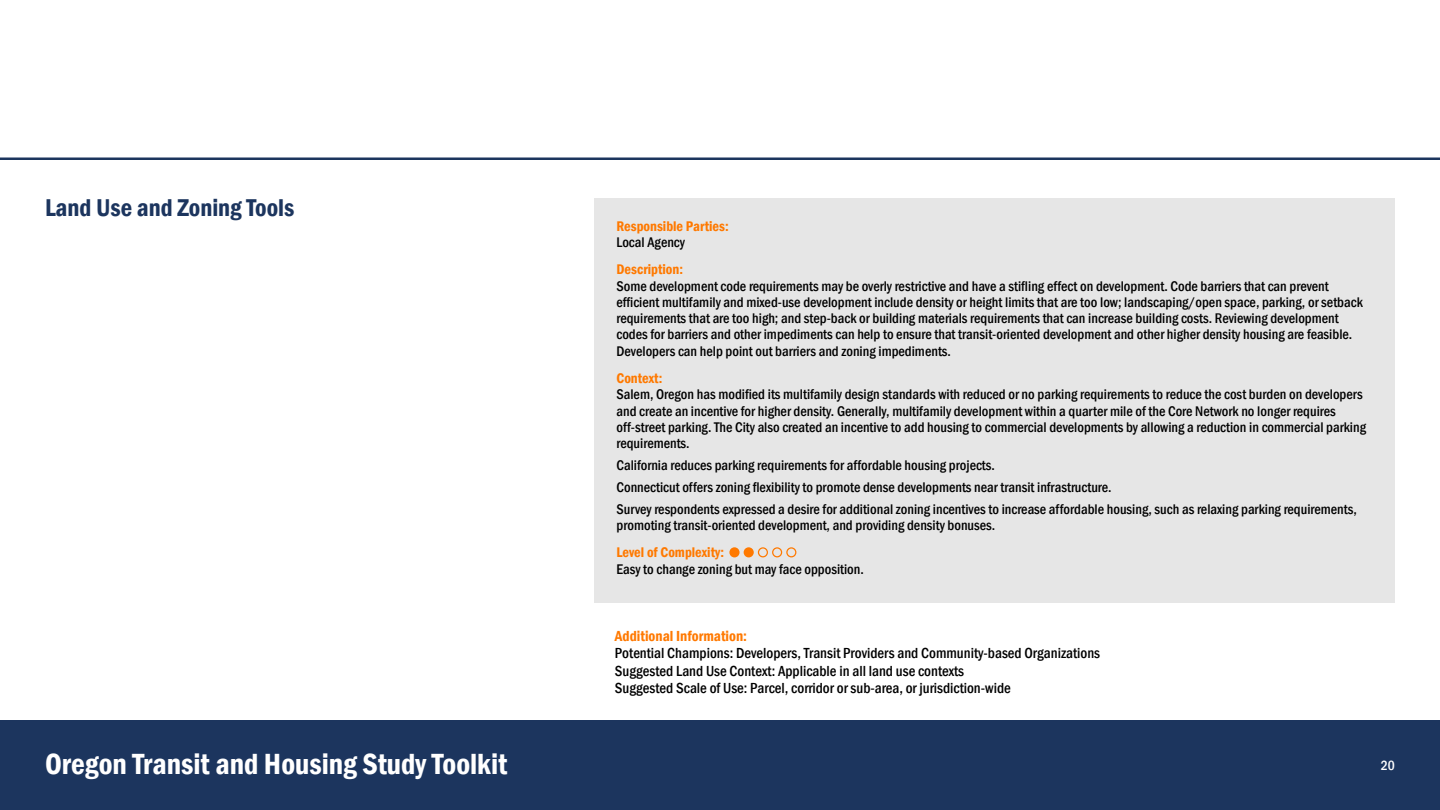
<style>
.page{position:relative;width:1440px;height:810px;background:#fff}
.page>*{position:absolute;margin:0;border:0;box-sizing:border-box;transform-origin:0 0}
.t1{font:600 condensed 30px "Franklin Gothic";color:#fff}
.t2{font:600 condensed 25px "Franklin Gothic";color:#1c355e}
.t3{font:500 condensed 15px/17.5px "Franklin Gothic";color:#000}
.t4{font:600 condensed 15px "Franklin Gothic";color:#ff7900}
.t5{font:500 condensed 14.38px/16.2px "Franklin Gothic";color:#000}
.t6{font:600 condensed 14.38px "Franklin Gothic";color:#ff7900}
.t7{font:500 condensed 13.75px "Franklin Gothic";color:#fff}
</style>
<div class="page">
<div style="left:0;top:720px;width:1440px;height:90px;background:#1c355e"></div>
<hr style="left:0;top:158px;width:1440px;height:2px;background:#1c355e">
<div style="left:594px;top:198px;width:801px;height:405px;background:#e6e6e6"></div>
<div style="left:729px;top:547px;width:11px;height:10px;background:#ff7900;border-radius:50%"></div>
<div style="left:744px;top:547px;width:10px;height:10px;background:#ff7900;border-radius:50%"></div>
<div style="left:758px;top:547px;width:10px;height:10px;border:1px solid #ff7900;border-radius:50%"></div>
<div style="left:772px;top:547px;width:10px;height:10px;border:1px solid #ff7900;border-radius:50%"></div>
<div style="left:786px;top:547px;width:10px;height:10px;border:1px solid #ff7900;border-radius:50%"></div>
<h2 class="t2" style="left:45px;top:190px;width:251px">Land Use and Zoning Tools</h2>
<h1 class="t1" style="left:45px;top:744px;width:464px">Oregon Transit and Housing Study Toolkit</h1>
<p class="t6" style="left:617px;top:216px;width:114px">Responsible Parties:</p>
<p class="t5" style="left:617px;top:234px;width:70px">Local Agency</p>
<p class="t6" style="left:617px;top:260px;width:68px">Description:</p>
<p class="t5" style="left:617px;top:278px;width:748px">Some development code requirements may be overly restrictive and have a stifling effect on development. Code barriers that can prevent efficient multifamily and mixed-use development include density or height limits that are too low; landscaping/open space, parking, or setback requirements that are too high; and step-back or building materials requirements that can increase building costs. Reviewing development codes for barriers and other impediments can help to ensure that transit-oriented development and other higher density housing are feasible.<br>Developers can help point out barriers and zoning impediments.</p>
<p class="t6" style="left:617px;top:369px;width:47px">Context:</p>
<p class="t5" style="left:617px;top:386px;width:751px">Salem, Oregon has modified its multifamily design standards with reduced or no parking requirements to reduce the cost burden on developers and create an incentive for higher density. Generally, multifamily development within a quarter mile of the Core Network no longer requires off-street parking. The City also created an incentive to add housing to commercial developments by allowing a reduction in commercial parking requirements.</p>
<p class="t5" style="left:617px;top:454px;width:742px;line-height:21.9px">California reduces parking requirements for affordable housing projects.<br>Connecticut offers zoning flexibility to promote dense developments near transit infrastructure.<br>Survey respondents expressed a desire for additional zoning incentives to increase affordable housing, such as relaxing parking requirements,</p>
<p class="t5" style="left:617px;top:517px;width:380px">promoting transit-oriented development, and providing density bonuses.</p>
<p class="t6" style="left:617px;top:543px;width:109px">Level of Complexity:</p>
<p class="t5" style="left:617px;top:561px;width:249px">Easy to change zoning but may face opposition.</p>
<p class="t4" style="left:615px;top:625px;width:134px">Additional Information:</p>
<p class="t3" style="left:615px;top:644px;width:487px">Potential Champions: Developers, Transit Providers and Community-based Organizations<br>Suggested Land Use Context: Applicable in all land use contexts<br>Suggested Scale of Use: Parcel, corridor or sub-area, or jurisdiction-wide</p>
<p class="t7" style="left:1381px;top:756px;width:16px">20</p>
</div>
